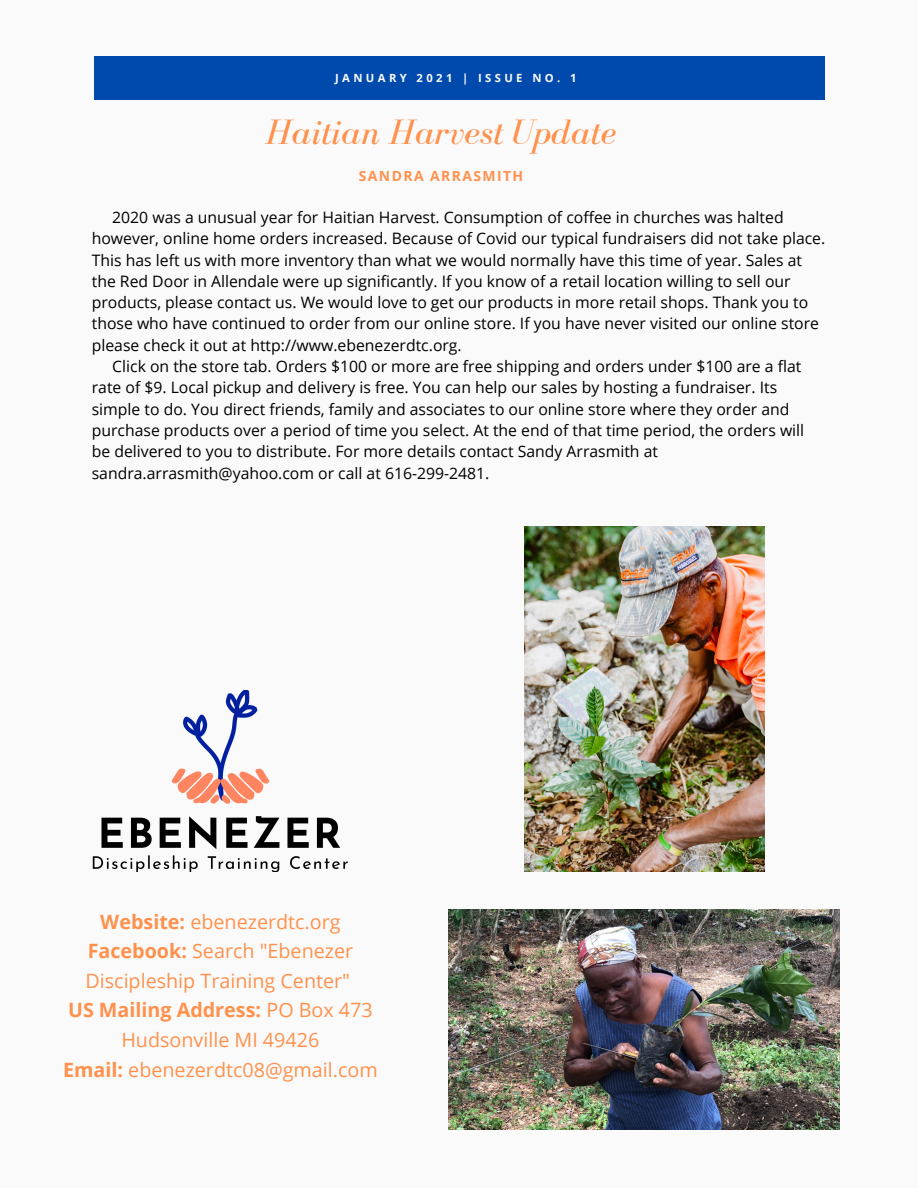
<style>
.page{position:relative;width:918px;height:1188px;background:#fafafa}
.page>*{position:absolute;margin:0;border:0;box-sizing:border-box;transform-origin:0 0}
.t1{font:italic 36.3px "Bodoni FLF";color:#ff914d}
.t2{font:19.8px/29.5px "Open Sans";color:#ff914d}
.t3{font:15.75px/21.3px "Open Sans";color:#000}
.t4{font:700 13.95px "Open Sans";letter-spacing:.1em;color:#ff914d}
.t5{font:700 11.25px "Open Sans";letter-spacing:.3em;color:#fafafa}
.s1{font-weight:700}
</style>
<div class="page">
<div style="left:94px;top:56px;width:730px;height:44px;background:#004aad"></div>
<img style="left:92px;top:690px;width:256px;height:182px">
<img style="left:448px;top:909px;width:392px;height:221px">
<img style="left:525px;top:526px;width:239px;height:346px">
<p class="t5" style="left:335px;top:70px;width:243px">JANUARY 2021 | ISSUE NO. 1</p>
<p class="t1" style="left:266px;top:113px;width:352px">Haitian Harvest Update</p>
<p class="t4" style="left:359px;top:166px;width:166px">SANDRA ARRASMITH</p>
<p class="t3" style="left:92px;top:206px;width:735px;text-indent:20px">2020 was a unusual year for Haitian Harvest. Consumption of coffee in churches was halted however, online home orders increased. Because of Covid our typical fundraisers did not take place.<br>This has left us with more inventory than what we would normally have this time of year. Sales at the Red Door in Allendale were up significantly. If you know of a retail location willing to sell our products, please contact us. We would love to get our products in more retail shops. Thank you to those who have continued to order from our online store. If you have never visited our online store please check it out at http://www.ebenezerdtc.org.</p>
<p class="t3" style="left:92px;top:355px;width:714px;text-indent:20px">Click on the store tab. Orders $100 or more are free shipping and orders under $100 are a flat rate of $9. Local pickup and delivery is free. You can help our sales by hosting a fundraiser. Its simple to do. You direct friends, family and associates to our online store where they order and purchase products over a period of time you select. At the end of that time period, the orders will be delivered to you to distribute. For more details contact Sandy Arrasmith at sandra.arrasmith@yahoo.com or call at 616-299-2481.</p>
<p class="t2" style="left:100px;top:906px;width:242px"><span class="s1">Website:</span> ebenezerdtc.org</p>
<p class="t2" style="left:86px;top:936px;width:269px"><span class="s1">Facebook:</span> Search "Ebenezer<br>Discipleship Training Center"</p>
<p class="t2" style="left:68px;top:995px;width:306px;text-align:center"><span class="s1">US Mailing Address:</span> PO Box 473<br>Hudsonville MI 49426</p>
<p class="t2" style="left:63px;top:1054px;width:316px"><span class="s1">Email:</span> ebenezerdtc08@gmail.com</p>
</div>
